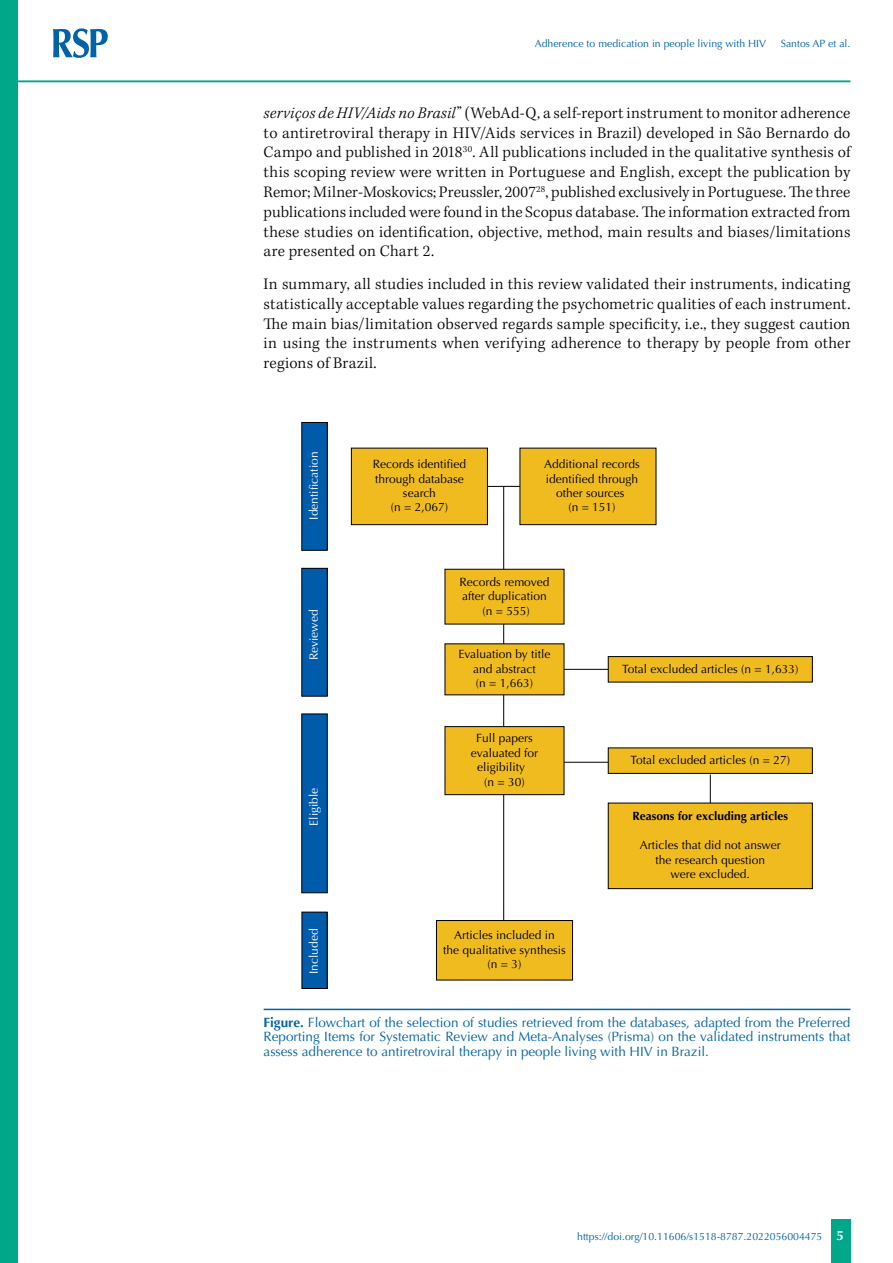
<style>
.page{position:relative;width:893px;height:1263px;background:#fff}
.page>*{position:absolute;margin:0;border:0;box-sizing:border-box;transform-origin:0 0}
.t1{font:300 16.5px/19.8px "Kepler Std";letter-spacing:.015em;color:#000;text-align:justify}
.t2{font:13.5px/14.2px "Optima LT Std";color:#0063a7;text-align:justify}
.t3{font:700 13.5px "Optima LT Std";color:#fff}
.t4{font:12px/14.4px "Optima";color:#000;text-align:center}
.t5{font:12px "Optima";color:#fff}
.t6{font:700 12px "Optima";color:#000}
.t7{font:10.5px "Optima LT Std";color:#0063a7}
.s1{font-style:italic}
.s2{font-weight:700}
</style>
<div class="page">
<div style="left:831px;top:1220px;width:20px;height:43px;background:#00a788"></div>
<div style="left:0;top:0;width:18px;height:1263px;background:#00a788"></div>
<svg style="left:53px;top:28px;width:55px;height:30px"></svg>
<hr style="left:18px;top:80px;width:832px;height:2px;background:#00a788">
<hr style="left:264px;top:1009px;width:586px;height:1px;background:#0063a7">
<div style="left:302px;top:422px;width:25px;height:128px;background:#005baa"></div>
<div style="left:301px;top:422px;width:27px;height:129px;border:1px solid #000"></div>
<div style="left:302px;top:912px;width:25px;height:76px;background:#005baa"></div>
<svg style="left:301px;top:486px;width:410px;height:435px"></svg>
<div style="left:445px;top:643px;width:119px;height:52px;background:#f0bb1e"></div>
<div style="left:351px;top:448px;width:137px;height:77px;background:#f0bb1e;border:1px solid #000"></div>
<div style="left:445px;top:569px;width:119px;height:55px;background:#f0bb1e;border:1px solid #000"></div>
<div style="left:445px;top:726px;width:119px;height:69px;background:#f0bb1e;border:1px solid #000"></div>
<div style="left:436px;top:920px;width:137px;height:60px;background:#f0bb1e;border:1px solid #000"></div>
<div style="left:608px;top:748px;width:204px;height:25px;background:#f0bb1e"></div>
<div style="left:608px;top:747px;width:205px;height:27px;border:1px solid #000"></div>
<div style="left:608px;top:803px;width:204px;height:86px;background:#f0bb1e"></div>
<div style="left:608px;top:803px;width:205px;height:86px;border:1px solid #000"></div>
<div style="left:608px;top:657px;width:204px;height:25px;background:#f0bb1e"></div>
<div style="left:608px;top:656px;width:205px;height:26px;border:1px solid #000"></div>
<div style="left:520px;top:448px;width:136px;height:77px;background:#f0bb1e;border:1px solid #000"></div>
<hr style="left:487px;top:486px;width:33px;height:1px;background:#000">
<hr style="left:564px;top:669px;width:44px;height:1px;background:#000">
<hr style="left:564px;top:762px;width:44px;height:1px;background:#000">
<p class="t7" style="left:535px;top:37px;width:233px">Adherence to medication in people living with HIV</p>
<p class="t7" style="left:781px;top:37px;width:71px">Santos AP et al.</p>
<p class="t1" style="left:264px;top:103px;width:588px"><span class="s1">serviços de HIV/Aids no Brasil</span>” (WebAd-Q, a self-report instrument to monitor adherence to antiretroviral therapy in HIV/Aids services in Brazil) developed in São Bernardo do Campo and published in 2018<sup>30</sup>. All publications included in the qualitative synthesis of this scoping review were written in Portuguese and English, except the publication by Remor; Milner-Moskovics; Preussler, 2007<sup>28</sup>, published exclusively in Portuguese. The three publications included were found in the Scopus database. The information extracted from these studies on identification, objective, method, main results and biases/limitations are presented on Chart 2.</p>
<p class="t1" style="left:264px;top:275px;width:588px">In summary, all studies included in this review validated their instruments, indicating statistically acceptable values regarding the psychometric qualities of each instrument.<br>The main bias/limitation observed regards sample specificity, i.e., they suggest caution in using the instruments when verifying adherence to therapy by people from other regions of Brazil.</p>
<p class="t5" style="left:307px;top:520px;width:70px;rotate:-90deg">Identification</p>
<p class="t5" style="left:307px;top:660px;width:52px;rotate:-90deg">Reviewed</p>
<p class="t5" style="left:307px;top:826px;width:40px;rotate:-90deg">Eligible</p>
<p class="t5" style="left:307px;top:974px;width:47px;rotate:-90deg">Included</p>
<p class="t4" style="left:373px;top:457px;width:95px">Records identified through database search<br>(n = 2,067)</p>
<p class="t4" style="left:544px;top:457px;width:97px">Additional records identified through other sources<br>(n = 151)</p>
<p class="t4" style="left:460px;top:575px;width:91px">Records removed after duplication (n = 555)</p>
<p class="t4" style="left:458px;top:647px;width:94px">Evaluation by title and abstract<br>(n = 1,663)</p>
<p class="t4" style="left:471px;top:731px;width:69px">Full papers evaluated for eligibility<br>(n = 30)</p>
<p class="t4" style="left:443px;top:928px;width:124px">Articles included in<br>the qualitative synthesis (n = 3)</p>
<p class="t4" style="left:622px;top:662px;width:178px">Total excluded articles (n = 1,633)</p>
<p class="t4" style="left:630px;top:753px;width:161px">Total excluded articles (n = 27)</p>
<p class="t6" style="left:632px;top:809px;width:157px">Reasons for excluding articles</p>
<p class="t4" style="left:640px;top:838px;width:143px">Articles that did not answer the research question<br>were excluded.</p>
<p class="t2" style="left:264px;top:1016px;width:588px"><span class="s2">Figure.</span> Flowchart of the selection of studies retrieved from the databases, adapted from the Preferred Reporting Items for Systematic Review and Meta-Analyses (Prisma) on the validated instruments that assess adherence to antiretroviral therapy in people living with HIV in Brazil.</p>
<p class="t7" style="left:577px;top:1230px;width:247px">https://doi.org/10.11606/s1518-8787.2022056004475</p>
<p class="t3" style="left:836px;top:1228px;width:9px">5</p>
</div>
